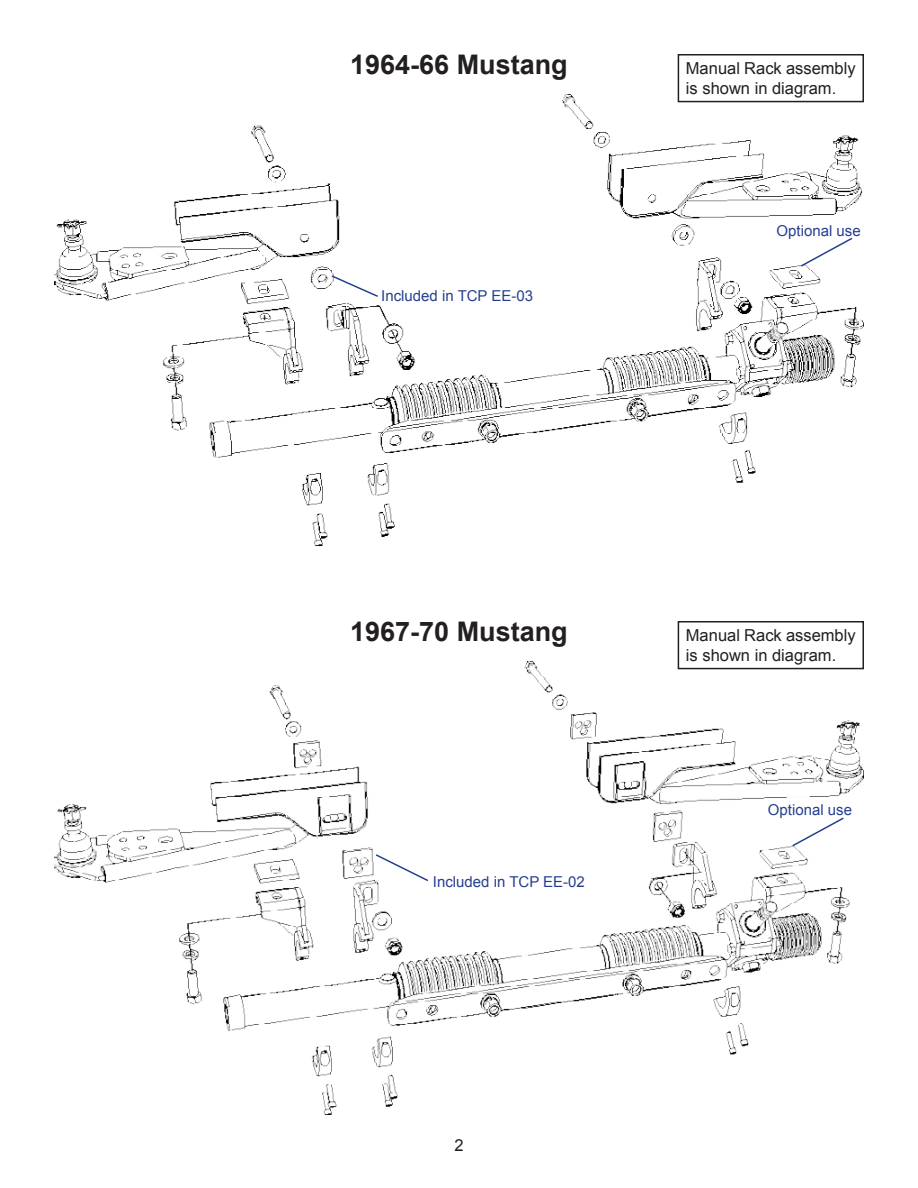
<style>
.page{position:relative;width:918px;height:1188px;background:#fff}
.page>*{position:absolute;margin:0;border:0;box-sizing:border-box;transform-origin:0 0}
.Heading_2{font:700 27px "Arial";color:#231f20}
.Body_Text{font:16.5px/19.8px "Arial";color:#231f20}
.Body_Text-2{font:15px "Arial";color:#253f8e}
</style>
<div class="page">
<img style="left:54px;top:94px;width:810px;height:451px">
<svg style="left:330px;top:274px;width:50px;height:24px"></svg>
<img style="left:54px;top:662px;width:810px;height:452px">
<svg style="left:791px;top:816px;width:54px;height:32px"></svg>
<svg style="left:374px;top:853px;width:56px;height:30px"></svg>
<div style="left:678px;top:621px;width:186px;height:48px;border:2px solid #231f20"></div>
<div style="left:678px;top:54px;width:186px;height:48px;border:2px solid #231f20"></div>
<svg style="left:799px;top:236px;width:55px;height:32px"></svg>
<p class="Heading_2" style="left:350px;top:46px;width:219px">1964-66 Mustang</p>
<p class="Body_Text-2" style="left:381px;top:286px;width:154px">Included in TCP EE-03</p>
<p class="Body_Text" style="left:686px;top:59px;width:171px">Manual Rack assembly is shown in diagram.</p>
<p class="Body_Text-2" style="left:777px;top:221px;width:86px">Optional use</p>
<p class="Heading_2" style="left:350px;top:613px;width:219px">1967-70 Mustang</p>
<p class="Body_Text-2" style="left:433px;top:872px;width:154px">Included in TCP EE-02</p>
<p class="Body_Text" style="left:454px;top:1136px;width:11px">2</p>
<p class="Body_Text" style="left:686px;top:626px;width:171px">Manual Rack assembly is shown in diagram.</p>
<p class="Body_Text-2" style="left:768px;top:800px;width:86px">Optional use</p>
</div>
